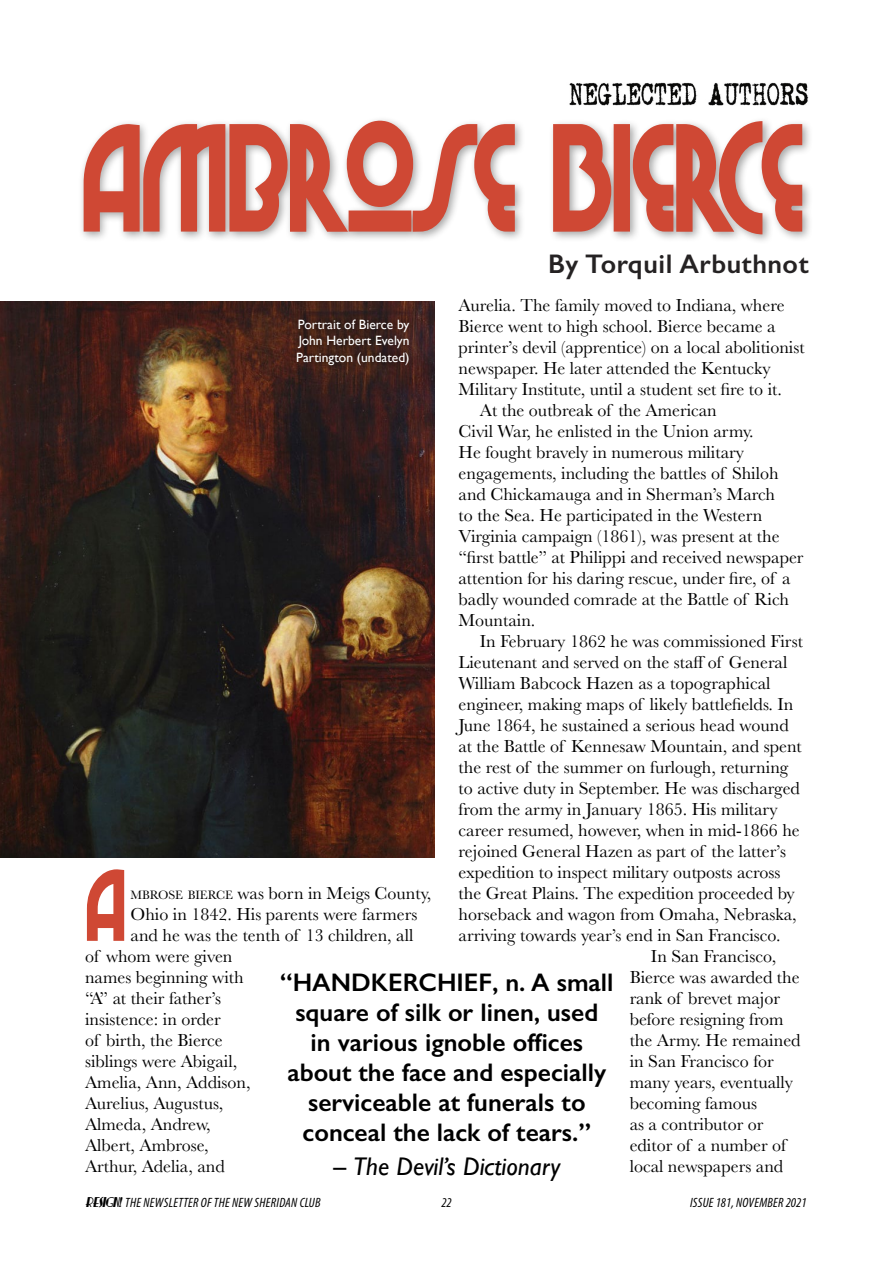
<style>
.page{position:relative;width:893px;height:1263px;background:#fff}
.page>*{position:absolute;margin:0;border:0;box-sizing:border-box;transform-origin:0 0}
.Body_text{font:148.2px "Chi Town";color:#cf4834;scale:.77 1}
.Body_text-2{font:98.55px "Chi Town";color:#cf4834;scale:.77 1}
.Body_text-3{font:600 27px "Gill Sans";letter-spacing:.02em;color:#252223}
.Body_text-4{font:600 25.5px/30px "Gill Sans";color:#000;text-align:center}
.Body_text-5{font:italic 25.5px "Gill Sans";color:#000}
.Body_text-6{font:18px/21px "Baskerville";color:#000}
.t1{font:italic condensed 13.5px "Myriad Pro";letter-spacing:.02em;color:#000}
.Picture_caption{font:13.5px/16.2px "Gill Sans";color:#fff;text-align:justify}
.s1{font-size:12.6px}
.s2{font-style:normal}
.s3{font-family:"Nickerbocker";font-stretch:normal}
</style>
<div class="page">
<img style="left:569px;top:82px;width:240px;height:24px">
<div style="left:78px;top:116px;width:735px;height:129px;background:#000;opacity:.35"></div>
<img style="left:0;top:301px;width:435px;height:556px">
<svg style="left:288px;top:311px;width:130px;height:62px;background:#3d201a"></svg>
<p class="Body_text" style="left:81px;top:87px;width:938px">AMBROSE BIERCE</p>
<p class="Body_text-3" style="left:548px;top:247px;width:262px">By Torquil Arbuthnot</p>
<p class="Body_text-6" style="left:459px;top:295px;width:348px">Aurelia. The family moved to Indiana, where Bierce went to high school. Bierce became a printer’s devil (apprentice) on a local abolitionist newspaper. He later attended the Kentucky Military Institute, until a student set fire to it.</p>
<p class="Body_text-6" style="left:459px;top:400px;width:346px;text-indent:21px">At the outbreak of the American<br>Civil War, he enlisted in the Union army.<br>He fought bravely in numerous military engagements, including the battles of Shiloh and Chickamauga and in Sherman’s March<br>to the Sea. He participated in the Western Virginia campaign (1861), was present at the “first battle” at Philippi and received newspaper attention for his daring rescue, under fire, of a badly wounded comrade at the Battle of Rich Mountain.</p>
<p class="Body_text-6" style="left:459px;top:631px;width:346px;text-indent:21px">In February 1862 he was commissioned First Lieutenant and served on the staff of General William Babcock Hazen as a topographical engineer, making maps of likely battlefields. In June 1864, he sustained a serious head wound at the Battle of Kennesaw Mountain, and spent the rest of the summer on furlough, returning to active duty in September. He was discharged from the army in January 1865. His military career resumed, however, when in mid-1866 he rejoined General Hazen as part of the latter’s expedition to inspect military outposts across the Great Plains. The expedition proceeded by horseback and wagon from Omaha, Nebraska, arriving towards year’s end in San Francisco.</p>
<p class="Body_text-6" style="left:630px;top:946px;width:172px;text-indent:21px">In San Francisco,<br>Bierce was awarded the rank of brevet major before resigning from the Army. He remained in San Francisco for many years, eventually becoming famous<br>as a contributor or editor of a number of local newspapers and</p>
<p class="Picture_caption" style="left:296px;top:316px;width:115px">Portrait of Bierce by John Herbert Evelyn Partington (undated)</p>
<p class="Body_text-2" style="left:85px;top:845px;width:54px">A</p>
<p class="Body_text-6" style="left:131px;top:883px;width:302px"><span class="s1">MBROSE BIERCE</span> was born in Meigs County,</p>
<p class="Body_text-6" style="left:131px;top:904px;width:289px">Ohio in 1842. His parents were farmers</p>
<p class="Body_text-6" style="left:131px;top:925px;width:284px">and he was the tenth of 13 children, all</p>
<p class="Body_text-6" style="left:85px;top:946px;width:149px">of whom were given</p>
<p class="Body_text-6" style="left:85px;top:967px;width:160px">names beginning with</p>
<p class="Body_text-6" style="left:85px;top:988px;width:138px">“A” at their father’s</p>
<p class="Body_text-6" style="left:85px;top:1009px;width:137px">insistence: in order</p>
<p class="Body_text-6" style="left:85px;top:1030px;width:139px">of birth, the Bierce</p>
<p class="Body_text-6" style="left:85px;top:1051px;width:154px">siblings were Abigail,</p>
<p class="Body_text-6" style="left:85px;top:1072px;width:167px">Amelia, Ann, Addison,</p>
<p class="Body_text-6" style="left:85px;top:1093px;width:140px">Aurelius, Augustus,</p>
<p class="Body_text-6" style="left:85px;top:1114px;width:127px">Almeda, Andrew,</p>
<p class="Body_text-6" style="left:85px;top:1135px;width:125px">Albert, Ambrose,</p>
<p class="Body_text-6" style="left:85px;top:1156px;width:141px">Arthur, Adelia, and</p>
<p class="Body_text-4" style="left:280px;top:967px;width:335px">“HANDKERCHIEF, n. A small square of silk or linen, used<br>in various ignoble offices about the face and especially serviceable at funerals to conceal the lack of tears.”</p>
<p class="Body_text-5" style="left:333px;top:1152px;width:228px"><span class="s2">–</span> The Devil’s Dictionary</p>
<p class="t1" style="left:85px;top:1194px;width:237px"><span class="s3">RESIGN!</span>THE NEWSLETTER OF THE NEW SHERIDAN CLUB</p>
<p class="t1" style="left:441px;top:1194px;width:12px">22</p>
<p class="t1" style="left:690px;top:1194px;width:118px">ISSUE 181, NOVEMBER 2021</p>
</div>
